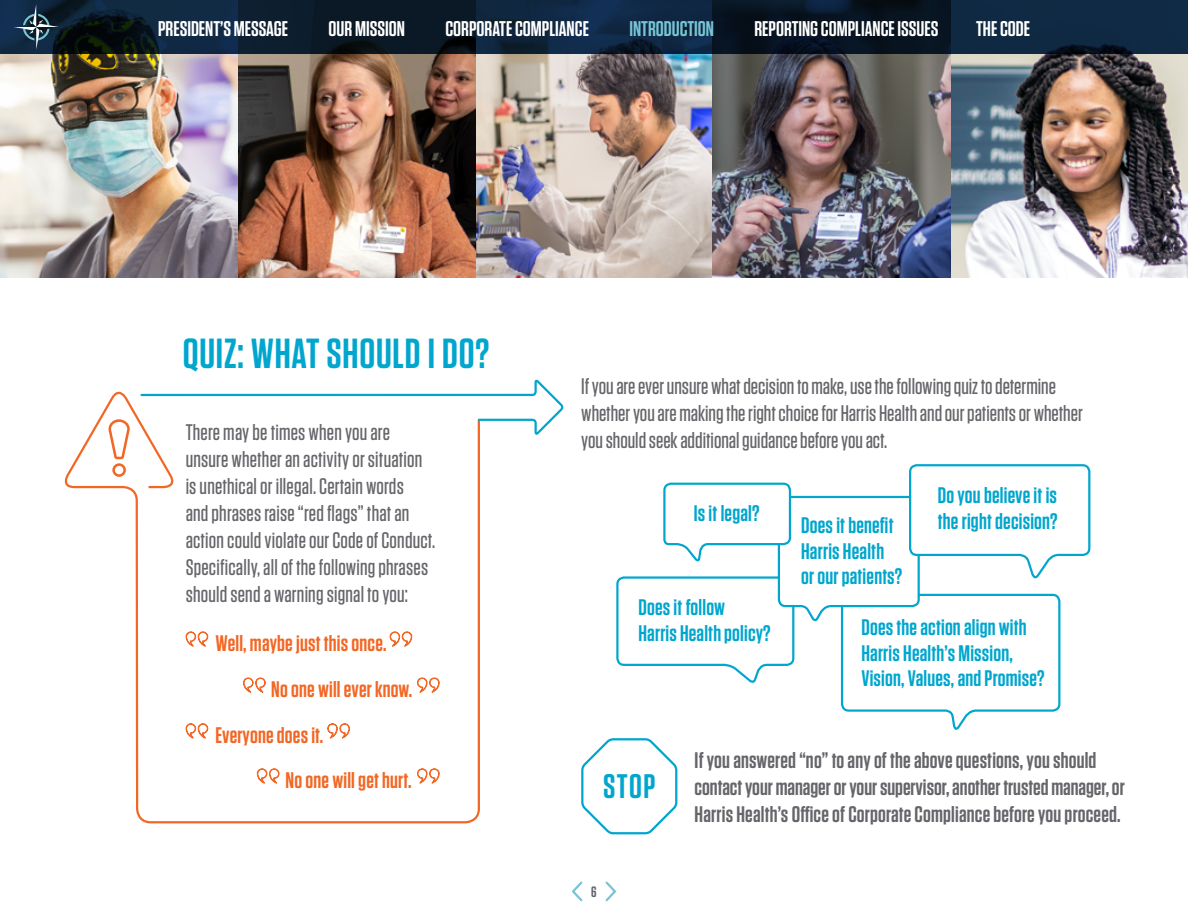
<style>
.page{position:relative;width:1188px;height:918px;background:#fff}
.page>*{position:absolute;margin:0;border:0;box-sizing:border-box;transform-origin:0 0}
.t1{font:600 42px "Tungsten";letter-spacing:.02em;color:#00a6ce}
.t2{font:600 34.05px "Tungsten";color:#00a6ce}
.t3{font:500 22.5px/27px "Tungsten";color:#65656a}
.t4{font:600 22.5px/25.5px "Tungsten";letter-spacing:.01em;color:#00a6ce}
.t5{font:600 22.5px/27px "Tungsten";letter-spacing:.005em;color:#65656a}
.t6{font:600 22.5px "Tungsten";letter-spacing:.01em;color:#f26724}
.t7{font:600 21.15px "Tungsten";color:#fff}
.t8{font:600 21.15px "Tungsten";color:#77c4d5}
.t9{font:600 15px "Tungsten";color:#65656a}
</style>
<div class="page">
<img style="left:475px;top:54px;width:238px;height:223px">
<img style="left:237px;top:54px;width:238px;height:223px">
<img style="left:0;top:54px;width:237px;height:223px">
<img style="left:951px;top:54px;width:237px;height:223px">
<img style="left:713px;top:54px;width:238px;height:223px">
<svg style="left:64px;top:391px;width:416px;height:433px"></svg>
<svg style="left:185px;top:627px;width:24px;height:21px"></svg>
<svg style="left:389px;top:627px;width:24px;height:21px"></svg>
<svg style="left:185px;top:719px;width:24px;height:20px"></svg>
<svg style="left:327px;top:719px;width:23px;height:20px"></svg>
<svg style="left:243px;top:673px;width:23px;height:21px"></svg>
<svg style="left:417px;top:673px;width:23px;height:21px"></svg>
<svg style="left:257px;top:764px;width:23px;height:21px"></svg>
<svg style="left:417px;top:764px;width:23px;height:21px"></svg>
<svg style="left:581px;top:464px;width:510px;height:371px"></svg>
<svg style="left:139px;top:379px;width:425px;height:56px"></svg>
<svg style="left:605px;top:881px;width:11px;height:21px"></svg>
<svg style="left:572px;top:881px;width:11px;height:21px"></svg>
<svg style="left:0;top:0;width:1188px;height:54px;background:#0c1f32"></svg>
<svg style="left:14px;top:4px;width:45px;height:46px;background:#284053"></svg>
<p class="t7" style="left:158px;top:17px;width:132px">PRESIDENT’S MESSAGE</p>
<p class="t7" style="left:329px;top:17px;width:78px">OUR MISSION</p>
<p class="t7" style="left:445px;top:17px;width:145px">CORPORATE COMPLIANCE</p>
<p class="t8" style="left:629px;top:17px;width:86px">INTRODUCTION</p>
<p class="t7" style="left:754px;top:17px;width:186px">REPORTING COMPLIANCE ISSUES</p>
<p class="t7" style="left:976px;top:17px;width:56px">THE CODE</p>
<h1 class="t1" style="left:183px;top:331px;width:308px">QUIZ: WHAT SHOULD I DO?</h1>
<p class="t3" style="left:186px;top:419px;width:251px">There may be times when you are unsure whether an activity or situation is unethical or illegal. Certain words<br>and phrases raise “red flags” that an action could violate our Code of Conduct.<br>Specifically, all of the following phrases should send a warning signal to you:</p>
<p class="t6" style="left:215px;top:632px;width:173px">Well, maybe just this once.</p>
<p class="t6" style="left:271px;top:678px;width:143px">No one will ever know.</p>
<p class="t6" style="left:215px;top:723px;width:109px">Everyone does it.</p>
<p class="t3" style="left:581px;top:373px;width:503px">If you are ever unsure what decision to make, use the following quiz to determine whether you are making the right choice for Harris Health and our patients or whether you should seek additional guidance before you act.</p>
<p class="t4" style="left:694px;top:501px;width:67px">Is it legal?</p>
<p class="t4" style="left:638px;top:595px;width:134px">Does it follow<br>Harris Health policy?</p>
<p class="t4" style="left:801px;top:513px;width:103px">Does it benefit<br>Harris Health or our patients?</p>
<p class="t4" style="left:938px;top:483px;width:121px">Do you believe it is the right decision?</p>
<p class="t4" style="left:861px;top:615px;width:185px">Does the action align with<br>Harris Health’s Mission,<br>Vision, Values, and Promise?</p>
<p class="t6" style="left:286px;top:769px;width:127px">No one will get hurt.</p>
<h2 class="t2" style="left:603px;top:769px;width:54px">STOP</h2>
<p class="t9" style="left:591px;top:884px;width:7px">6</p>
<p class="t5" style="left:695px;top:747px;width:432px">If you answered “no” to any of the above questions, you should contact your manager or your supervisor, another trusted manager, or<br>Harris Health’s Office of Corporate Compliance before you proceed.</p>
</div>
